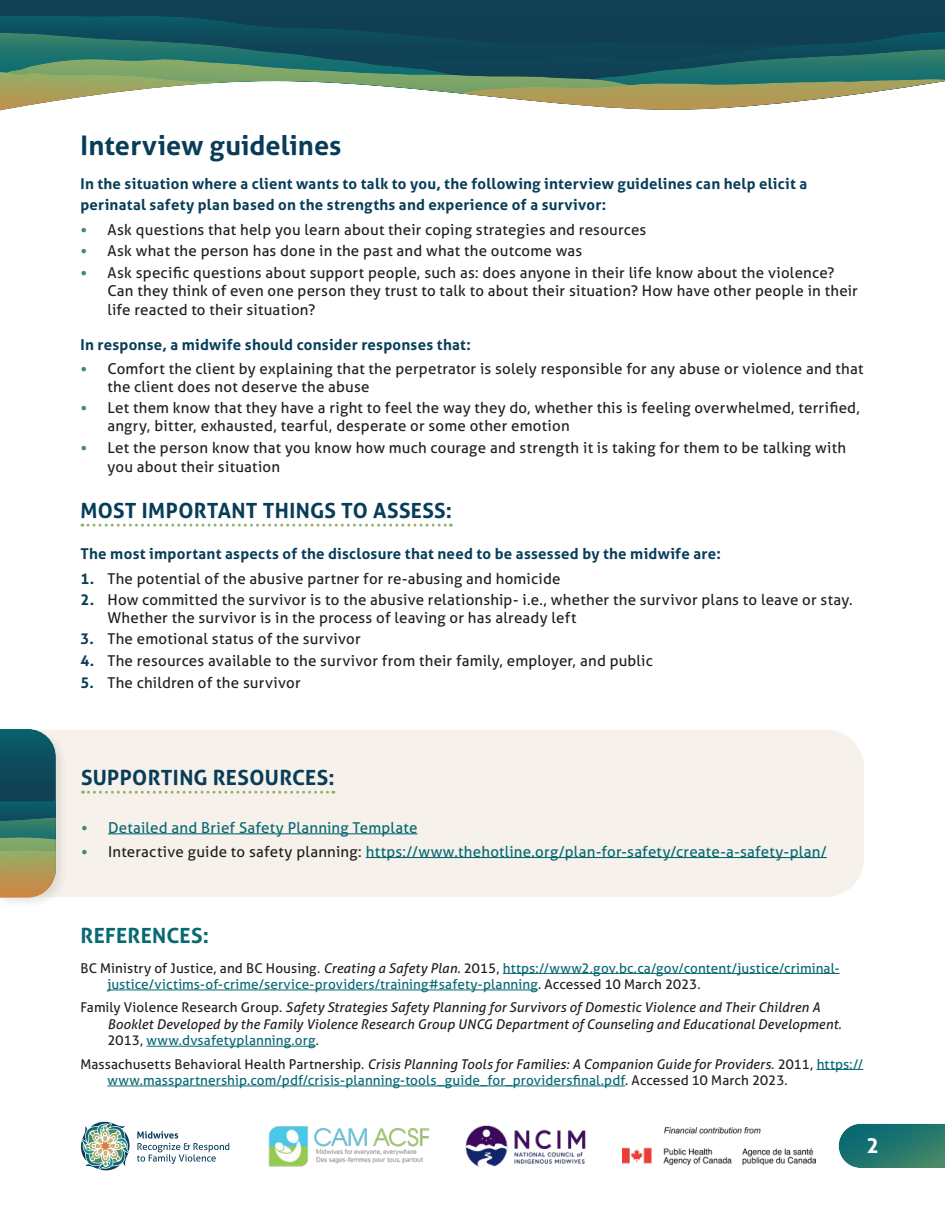
<style>
.page{position:relative;width:945px;height:1215px;background:#fff}
.page>*{position:absolute;margin:0;border:0;box-sizing:border-box;transform-origin:0 0}
.t1{font:700 27px "Aller";letter-spacing:.005em;color:#083d59}
.t2{font:700 21px "Aller";letter-spacing:.015em;color:#083d59}
.t3{font:700 21px "Aller";letter-spacing:.015em;color:#086973}
.t4{font:700 21px "Aller";color:#fff}
.t5{font:15px/18px "Aller";letter-spacing:.015em;color:#231f20}
.t6{font:700 15px/21px "Aller";letter-spacing:.02em;color:#083d59}
.t7{font:15px "Aller";letter-spacing:.015em;color:#086973}
.t8{font:13.5px/16.5px "Aller";letter-spacing:.01em;color:#086973}
.t9{font:italic 13.5px/16.5px "Aller";letter-spacing:.01em;color:#231f20}
.s1{font-weight:700;color:#4a8a66}
.s2{font-weight:700;color:#083d59}
.s3{color:#231f20}
.s4{font-style:italic;color:#231f20}
.s5{font-style:normal}
.s6{font-style:normal;color:#086973}
</style>
<div class="page">
<div style="left:67px;top:730px;width:797px;height:167px;background:#f6f2eb"></div>
<div style="left:0;top:726px;width:67px;height:184px;background:#231f20;opacity:.1"></div>
<svg style="left:0;top:729px;width:56px;height:169px;background:#4b7262"></svg>
<svg style="left:82px;top:524px;width:369px;height:3px"></svg>
<hr style="left:503px;top:973px;width:337px;height:1px;background:#086973">
<hr style="left:107px;top:989px;width:431px;height:1px;background:#086973">
<hr style="left:147px;top:1046px;width:169px;height:1px;background:#086973">
<hr style="left:817px;top:1069px;width:46px;height:1px;background:#086973">
<hr style="left:107px;top:1085px;width:518px;height:1px;background:#086973">
<svg style="left:83px;top:791px;width:251px;height:3px"></svg>
<hr style="left:108px;top:833px;width:309px;height:1px;background:#086973">
<hr style="left:366px;top:857px;width:461px;height:1px;background:#086973">
<div style="left:0;top:0;width:945px;height:15px;background:#104255"></div>
<svg style="left:0;top:15px;width:945px;height:18px;background:#0e4457"></svg>
<svg style="left:0;top:33px;width:945px;height:78px"></svg>
<svg style="left:839px;top:1124px;width:106px;height:44px;background:#2b7b74"></svg>
<img style="left:465px;top:1125px;width:121px;height:42px">
<svg style="left:81px;top:1122px;width:49px;height:48px"></svg>
<svg style="left:137px;top:1131px;width:92px;height:33px"></svg>
<img style="left:622px;top:1128px;width:194px;height:36px">
<img style="left:268px;top:1126px;width:162px;height:41px">
<h1 class="t1" style="left:80px;top:135px;width:263px">Interview guidelines</h1>
<p class="t6" style="left:80px;top:175px;width:728px">In the situation where a client wants to talk to you, the following interview guidelines can help elicit a perinatal safety plan based on the strengths and experience of a survivor:</p>
<p class="t5" style="left:80px;top:222px;width:567px"><span class="s1">•</span> Ask questions that help you learn about their coping strategies and resources</p>
<p class="t5" style="left:80px;top:243px;width:503px"><span class="s1">•</span> Ask what the person has done in the past and what the outcome was</p>
<p class="t5" style="left:107px;top:263px;width:752px;text-indent:-27px"><span class="s1">•</span> Ask specific questions about support people, such as: does anyone in their life know about the violence?<br>Can they think of even one person they trust to talk to about their situation? How have other people in their</p>
<p class="t5" style="left:107px;top:301px;width:210px">life reacted to their situation?</p>
<p class="t6" style="left:80px;top:335px;width:392px">In response, a midwife should consider responses that:</p>
<p class="t5" style="left:107px;top:361px;width:758px;text-indent:-27px"><span class="s1">•</span> Comfort the client by explaining that the perpetrator is solely responsible for any abuse or violence and that the client does not deserve the abuse</p>
<p class="t5" style="left:107px;top:399px;width:754px;text-indent:-27px"><span class="s1">•</span> Let them know that they have a right to feel the way they do, whether this is feeling overwhelmed, terrified, angry, bitter, exhausted, tearful, desperate or some other emotion</p>
<p class="t5" style="left:107px;top:439px;width:740px;line-height:19.5px;text-indent:-27px"><span class="s1">•</span> Let the person know that you know how much courage and strength it is taking for them to be talking with you about their situation</p>
<h2 class="t2" style="left:80px;top:502px;width:373px">MOST IMPORTANT THINGS TO ASSESS:</h2>
<p class="t6" style="left:80px;top:545px;width:642px">The most important aspects of the disclosure that need to be assessed by the midwife are:</p>
<p class="t5" style="left:80px;top:571px;width:482px"><span class="s2">1.</span> The potential of the abusive partner for re-abusing and homicide</p>
<p class="t5" style="left:107px;top:591px;width:747px;text-indent:-27px"><span class="s2">2.</span> How committed the survivor is to the abusive relationship- i.e., whether the survivor plans to leave or stay.<br>Whether the survivor is in the process of leaving or has already left</p>
<p class="t5" style="left:80px;top:631px;width:282px"><span class="s2">3.</span> The emotional status of the survivor</p>
<p class="t5" style="left:80px;top:653px;width:574px"><span class="s2">4.</span> The resources available to the survivor from their family, employer, and public</p>
<p class="t5" style="left:80px;top:675px;width:222px"><span class="s2">5.</span> The children of the survivor</p>
<h2 class="t2" style="left:81px;top:769px;width:255px">SUPPORTING RESOURCES:</h2>
<p class="t7" style="left:81px;top:818px;width:338px"><span class="s1">•</span> Detailed and Brief Safety Planning Template</p>
<p class="t7" style="left:81px;top:845px;width:747px"><span class="s1">•</span> <span class="s3">Interactive guide to safety planning:</span> https://www.thehotline.org/plan-for-safety/create-a-safety-plan/</p>
<h2 class="t3" style="left:80px;top:927px;width:130px">REFERENCES:</h2>
<p class="t8" style="left:107px;top:961px;width:734px;text-indent:-27px"><span class="s3">BC Ministry of Justice, and BC Housing.</span> <span class="s4">Creating a Safety Plan</span><span class="s3">. 2015,</span> https://www2.gov.bc.ca/gov/content/justice/criminal&shy;justice/victims-of-crime/service-providers/training#safety-planning<span class="s3">. Accessed 10 March 2023.</span></p>
<p class="t9" style="left:107px;top:1001px;width:736px;text-indent:-27px"><span class="s5">Family Violence Research Group.</span> Safety Strategies Safety Planning for Survivors of Domestic Violence and Their Children A<br>Booklet Developed by the Family Violence Research Group UNCG Department of Counseling and Educational Development<span class="s5">.<br>2013,</span> <span class="s6">www.dvsafetyplanning.org</span><span class="s5">.</span></p>
<p class="t8" style="left:107px;top:1057px;width:757px;text-indent:-27px"><span class="s3">Massachusetts Behavioral Health Partnership.</span> <span class="s4">Crisis Planning Tools for Families: A Companion Guide for Providers</span><span class="s3">. 2011,</span> https:// www.masspartnership.com/pdf/crisis-planning-tools_guide_for_providersfinal.pdf<span class="s3">. Accessed 10 March 2023.</span></p>
<h2 class="t4" style="left:866px;top:1138px;width:14px">2</h2>
</div>
